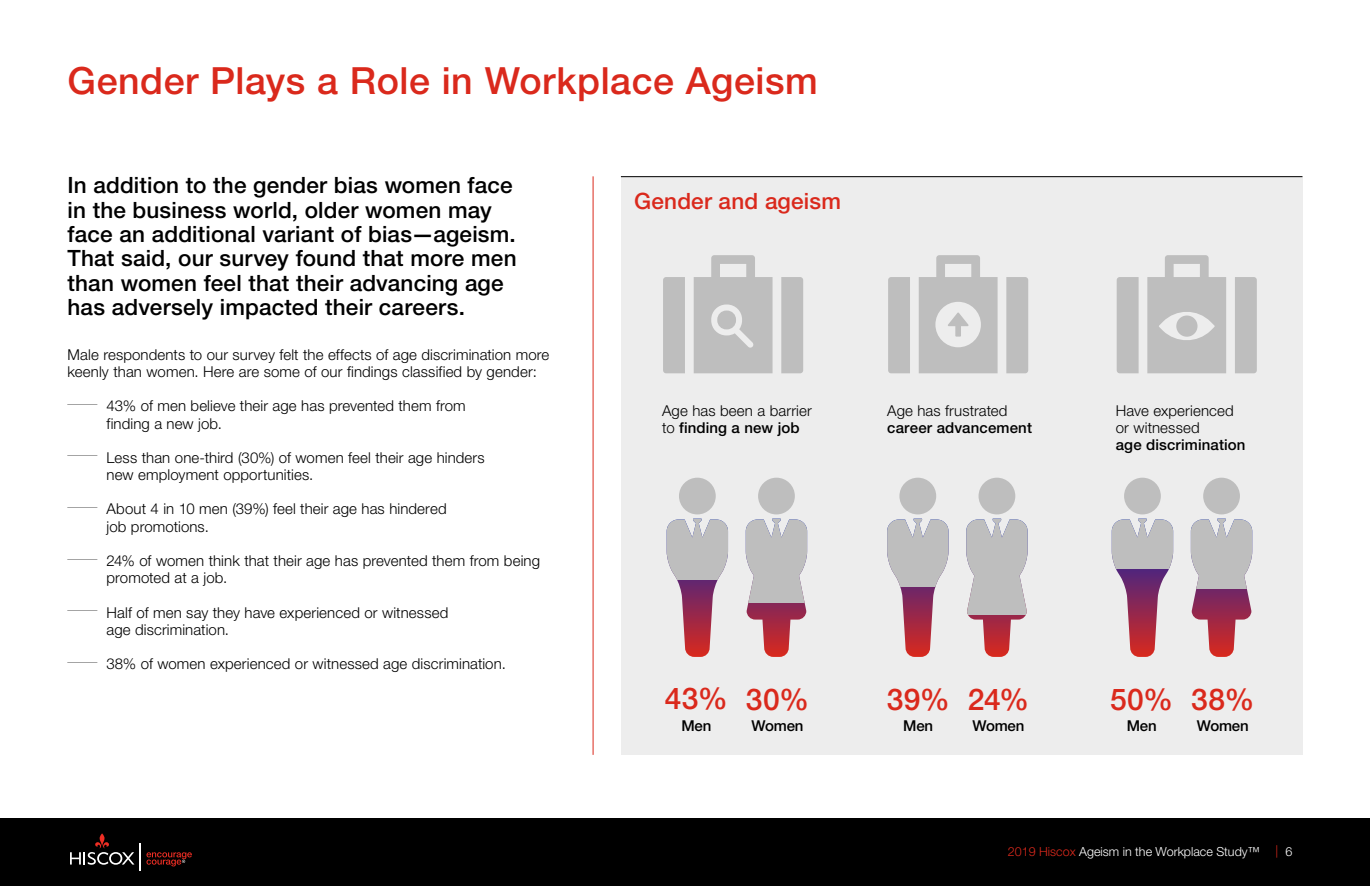
<style>
.page{position:relative;width:1370px;height:886px;background:#fff}
.page>*{position:absolute;margin:0;border:0;box-sizing:border-box;transform-origin:0 0}
.t1{font:500 37.5px "Helvetica Neue LT Std";letter-spacing:.015em;color:#da291c}
.t2{font:500 30px "Helvetica Neue LT Std";letter-spacing:.01em;color:#da291c}
.t3{font:500 22.5px/24.4px "Helvetica Neue LT Std";letter-spacing:.005em;color:#000}
.t4{font:500 22.5px "Helvetica Neue LT Std";letter-spacing:.01em;color:#da291c}
.t5{font:300 15px/17.2px "Helvetica Neue LT Std";letter-spacing:.01em;color:#000}
.t6{font:500 15px "Helvetica Neue LT Std";letter-spacing:.005em;color:#000}
.t7{font:300 12.5px "Helvetica Neue LT Std";color:#fff}
.s1{font-weight:500}
.s2{color:#da291c}
</style>
<div class="page">
<div style="left:0;top:818px;width:1369px;height:68px;background:#000"></div>
<svg style="left:70px;top:833px;width:64px;height:32px"></svg>
<svg style="left:140px;top:843px;width:52px;height:27px"></svg>
<div style="left:620px;top:176px;width:682px;height:579px;background:#ededed"></div>
<hr style="left:620px;top:176px;width:682px;height:1px;background:#000">
<hr style="left:592px;top:176px;width:1px;height:579px;background:#da291c">
<div style="left:678px;top:478px;width:37px;height:36px;background:#bebebe;border-radius:50%"></div>
<svg style="left:677px;top:580px;width:41px;height:77px"></svg>
<div style="left:666px;top:519px;width:62px;height:61px;background:#bebebe"></div>
<div style="left:758px;top:478px;width:36px;height:36px;background:#bebebe;border-radius:50%"></div>
<svg style="left:746px;top:602px;width:61px;height:55px"></svg>
<div style="left:745px;top:519px;width:62px;height:83px;background:#bebebe"></div>
<div style="left:899px;top:478px;width:37px;height:36px;background:#bebebe;border-radius:50%"></div>
<svg style="left:900px;top:586px;width:36px;height:71px"></svg>
<div style="left:887px;top:519px;width:61px;height:67px;background:#bebebe"></div>
<div style="left:978px;top:478px;width:37px;height:36px;background:#bebebe;border-radius:50%"></div>
<svg style="left:966px;top:519px;width:61px;height:138px"></svg>
<div style="left:1123px;top:478px;width:37px;height:36px;background:#bebebe;border-radius:50%"></div>
<svg style="left:1116px;top:569px;width:53px;height:88px"></svg>
<div style="left:1111px;top:519px;width:61px;height:50px;background:#bebebe"></div>
<div style="left:1202px;top:478px;width:37px;height:36px;background:#bebebe;border-radius:50%"></div>
<svg style="left:1191px;top:588px;width:60px;height:69px"></svg>
<div style="left:1190px;top:519px;width:61px;height:69px;background:#bebebe"></div>
<div style="left:663px;top:277px;width:21px;height:96px;background:#bebebe"></div>
<div style="left:781px;top:277px;width:22px;height:96px;background:#bebebe"></div>
<div style="left:888px;top:277px;width:21px;height:96px;background:#bebebe"></div>
<div style="left:1006px;top:277px;width:22px;height:96px;background:#bebebe"></div>
<div style="left:1116px;top:277px;width:22px;height:96px;background:#bebebe"></div>
<div style="left:1235px;top:277px;width:21px;height:96px;background:#bebebe"></div>
<svg style="left:693px;top:255px;width:79px;height:118px"></svg>
<svg style="left:1147px;top:255px;width:78px;height:118px"></svg>
<svg style="left:918px;top:255px;width:79px;height:118px"></svg>
<h1 class="t1" style="left:68px;top:59px;width:751px">Gender Plays a Role in Workplace Ageism</h1>
<p class="t3" style="left:68px;top:173px;width:450px">In addition to the gender bias women face in the business world, older women may face an additional variant of bias—ageism.<br>That said, our survey found that more men than women feel that their advancing age has adversely impacted their careers.</p>
<p class="t5" style="left:68px;top:345px;width:483px">Male respondents to our survey felt the effects of age discrimination more keenly than women. Here are some of our findings classified by gender:</p>
<p class="t5" style="left:106px;top:397px;width:361px">43% of men believe their age has prevented them from finding a new job.</p>
<p class="t5" style="left:106px;top:449px;width:379px">Less than one-third (30%) of women feel their age hinders new employment opportunities.</p>
<p class="t5" style="left:106px;top:500px;width:341px">About 4 in 10 men (39%) feel their age has hindered job promotions.</p>
<p class="t5" style="left:106px;top:552px;width:435px">24% of women think that their age has prevented them from being promoted at a job.</p>
<p class="t5" style="left:106px;top:603px;width:343px">Half of men say they have experienced or witnessed age discrimination.</p>
<p class="t5" style="left:106px;top:655px;width:401px">38% of women experienced or witnessed age discrimination.</p>
<h3 class="t4" style="left:634px;top:188px;width:208px">Gender and ageism</h3>
<p class="t5" style="left:662px;top:401px;width:151px">Age has been a barrier to <span class="s1">finding a new job</span></p>
<p class="t5" style="left:887px;top:401px;width:122px">Age has frustrated</p>
<p class="t6" style="left:887px;top:418px;width:146px">career advancement</p>
<p class="t5" style="left:1115px;top:401px;width:119px">Have experienced or witnessed</p>
<p class="t6" style="left:1115px;top:436px;width:131px">age discrimination</p>
<h2 class="t2" style="left:664px;top:680px;width:146px">43% 30%</h2>
<h2 class="t2" style="left:886px;top:681px;width:144px">39% 24%</h2>
<h2 class="t2" style="left:1109px;top:681px;width:146px">50% 38%</h2>
<p class="t6" style="left:681px;top:717px;width:32px">Men</p>
<p class="t6" style="left:751px;top:717px;width:53px">Women</p>
<p class="t6" style="left:903px;top:717px;width:32px">Men</p>
<p class="t6" style="left:972px;top:717px;width:53px">Women</p>
<p class="t6" style="left:1126px;top:717px;width:32px">Men</p>
<p class="t6" style="left:1196px;top:717px;width:53px">Women</p>
<p class="t7" style="left:1007px;top:844px;width:286px"><span class="s2">2019 Hiscox</span> Ageism in the Workplace Study™ <span class="s2">|</span> 6</p>
</div>
